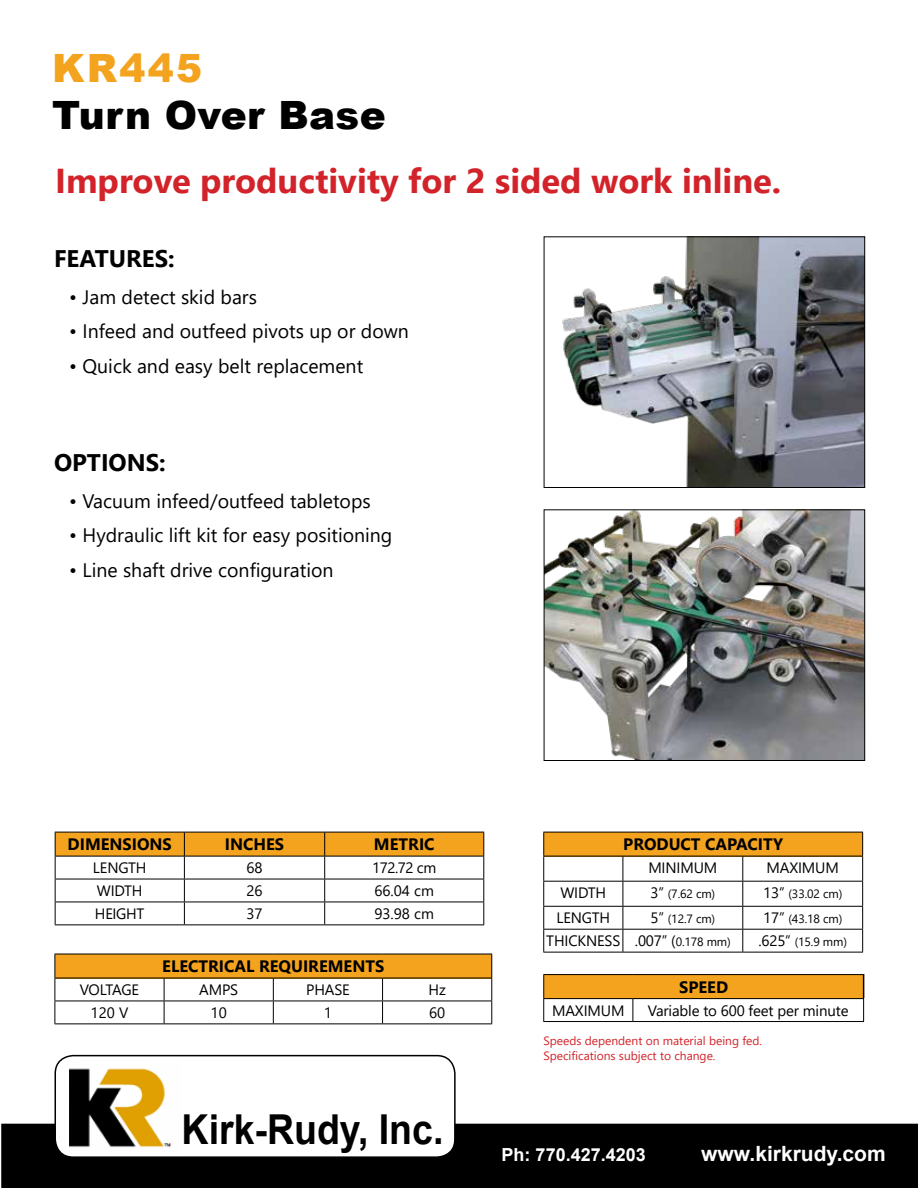
<style>
.page{position:relative;width:918px;height:1188px;background:#fff}
.page>*{position:absolute;margin:0;border:0;box-sizing:border-box;transform-origin:0 0}
.t1{font:700 41.25px "Arial";color:#000;scale:.91 1}
.t2{font:900 39px "Arial";letter-spacing:.01em;color:#000}
.t3{font:900 39px "Arial";letter-spacing:.06em;color:#f4a31e}
.t4{font:700 34.5px "Segoe UI";color:#d2232a}
.t5{font:700 24px "Segoe UI";color:#000}
.t6{font:700 21px "Arial";color:#fff}
.t7{font:19.5px "Segoe UI";color:#000}
.t8{font:700 18px "Arial";color:#fff}
.t9{font:700 16.5px "Segoe UI";color:#000}
.t10{font:15px "Segoe UI";letter-spacing:-.01em;color:#000}
.t11{font:15px "Segoe UI";letter-spacing:-.03em;color:#000}
.t12{font:12px/15px "Segoe UI";color:#d2232a}
.t13{font:12px "Segoe UI";letter-spacing:-.01em;color:#000}
.s1{font-size:15px}
.s2{font-size:12px}
</style>
<div class="page">
<div style="left:1px;top:1124px;width:917px;height:64px;background:#000"></div>
<div style="left:55px;top:1056px;width:400px;height:101px;background:#fff;border-radius:18px"></div>
<div style="left:55px;top:1055px;width:401px;height:103px;border:2px solid #000;border-radius:18px"></div>
<img style="left:69px;top:1068px;width:103px;height:80px">
<hr style="left:55px;top:924px;width:129px;height:1px;background:#000">
<hr style="left:184px;top:924px;width:141px;height:1px;background:#000">
<svg style="left:55px;top:832px;width:429px;height:92px"></svg>
<hr style="left:325px;top:924px;width:159px;height:1px;background:#000">
<div style="left:544px;top:832px;width:319px;height:24px;background:#f4a31e"></div>
<hr style="left:543px;top:832px;width:80px;height:1px;background:#000">
<hr style="left:623px;top:832px;width:120px;height:1px;background:#000">
<hr style="left:743px;top:832px;width:120px;height:1px;background:#000">
<hr style="left:543px;top:856px;width:80px;height:1px;background:#000">
<hr style="left:623px;top:856px;width:120px;height:1px;background:#000">
<hr style="left:743px;top:856px;width:120px;height:1px;background:#000">
<hr style="left:543px;top:881px;width:80px;height:1px;background:#000">
<hr style="left:623px;top:881px;width:120px;height:1px;background:#000">
<hr style="left:743px;top:881px;width:120px;height:1px;background:#000">
<hr style="left:543px;top:906px;width:80px;height:1px;background:#000">
<hr style="left:543px;top:929px;width:80px;height:1px;background:#000">
<svg style="left:543px;top:832px;width:1px;height:120px"></svg>
<hr style="left:543px;top:952px;width:80px;height:1px;background:#000">
<hr style="left:623px;top:906px;width:120px;height:1px;background:#000">
<hr style="left:623px;top:929px;width:120px;height:1px;background:#000">
<svg style="left:623px;top:856px;width:1px;height:96px"></svg>
<hr style="left:623px;top:952px;width:120px;height:1px;background:#000">
<hr style="left:743px;top:906px;width:120px;height:1px;background:#000">
<hr style="left:743px;top:929px;width:120px;height:1px;background:#000">
<svg style="left:742px;top:856px;width:1px;height:96px"></svg>
<svg style="left:862px;top:832px;width:1px;height:120px"></svg>
<hr style="left:743px;top:952px;width:120px;height:1px;background:#000">
<div style="left:544px;top:975px;width:320px;height:24px;background:#f4a31e"></div>
<hr style="left:543px;top:974px;width:90px;height:1px;background:#000">
<hr style="left:633px;top:974px;width:231px;height:1px;background:#000">
<hr style="left:543px;top:998px;width:90px;height:1px;background:#000">
<svg style="left:543px;top:975px;width:1px;height:46px"></svg>
<hr style="left:633px;top:998px;width:231px;height:1px;background:#000">
<svg style="left:633px;top:999px;width:1px;height:22px"></svg>
<svg style="left:863px;top:975px;width:1px;height:46px"></svg>
<hr style="left:543px;top:1021px;width:90px;height:1px;background:#000">
<hr style="left:633px;top:1021px;width:231px;height:1px;background:#000">
<div style="left:55px;top:954px;width:437px;height:24px;background:#f4a31e"></div>
<hr style="left:55px;top:954px;width:109px;height:1px;background:#000">
<hr style="left:164px;top:954px;width:109px;height:1px;background:#000">
<hr style="left:273px;top:954px;width:110px;height:1px;background:#000">
<hr style="left:383px;top:954px;width:109px;height:1px;background:#000">
<hr style="left:55px;top:978px;width:109px;height:1px;background:#000">
<hr style="left:164px;top:978px;width:109px;height:1px;background:#000">
<hr style="left:273px;top:978px;width:110px;height:1px;background:#000">
<hr style="left:383px;top:978px;width:109px;height:1px;background:#000">
<hr style="left:55px;top:1001px;width:109px;height:1px;background:#000">
<svg style="left:55px;top:954px;width:1px;height:69px"></svg>
<hr style="left:164px;top:1001px;width:109px;height:1px;background:#000">
<svg style="left:164px;top:978px;width:1px;height:45px"></svg>
<hr style="left:273px;top:1001px;width:110px;height:1px;background:#000">
<svg style="left:273px;top:978px;width:1px;height:45px"></svg>
<hr style="left:383px;top:1001px;width:109px;height:1px;background:#000">
<svg style="left:382px;top:978px;width:1px;height:45px"></svg>
<svg style="left:491px;top:954px;width:1px;height:69px"></svg>
<hr style="left:55px;top:1023px;width:109px;height:1px;background:#000">
<hr style="left:164px;top:1023px;width:109px;height:1px;background:#000">
<hr style="left:273px;top:1023px;width:110px;height:1px;background:#000">
<hr style="left:383px;top:1023px;width:109px;height:1px;background:#000">
<img style="left:562px;top:238px;width:301px;height:248px">
<div style="left:544px;top:236px;width:321px;height:252px;border:1px solid #000"></div>
<img style="left:546px;top:511px;width:317px;height:248px">
<div style="left:544px;top:509px;width:321px;height:252px;border:1px solid #000"></div>
<h2 class="t3" style="left:52px;top:40px;width:152px">KR445</h2>
<h2 class="t2" style="left:52px;top:86px;width:335px">Turn Over Base</h2>
<h3 class="t4" style="left:55px;top:148px;width:728px">Improve productivity for 2 sided work inline.</h3>
<p class="t5" style="left:54px;top:236px;width:122px">FEATURES:</p>
<p class="t7" style="left:69px;top:278px;width:189px">• Jam detect skid bars</p>
<p class="t7" style="left:69px;top:313px;width:341px">• Infeed and outfeed pivots up or down</p>
<p class="t7" style="left:69px;top:347px;width:296px">• Quick and easy belt replacement</p>
<p class="t5" style="left:54px;top:440px;width:113px">OPTIONS:</p>
<p class="t7" style="left:69px;top:482px;width:303px">• Vacuum infeed/outfeed tabletops</p>
<p class="t7" style="left:69px;top:517px;width:325px">• Hydraulic lift kit for easy positioning</p>
<p class="t7" style="left:69px;top:551px;width:266px">• Line shaft drive configuration</p>
<p class="t9" style="left:68px;top:829px;width:106px">DIMENSIONS</p>
<p class="t9" style="left:225px;top:829px;width:61px">INCHES</p>
<p class="t9" style="left:374px;top:829px;width:62px">METRIC</p>
<p class="t10" style="left:93px;top:854px;width:55px">LENGTH</p>
<p class="t10" style="left:247px;top:854px;width:18px">68</p>
<p class="t10" style="left:372px;top:854px;width:66px">172.72 cm</p>
<p class="t10" style="left:97px;top:876px;width:47px">WIDTH</p>
<p class="t10" style="left:246px;top:876px;width:18px">26</p>
<p class="t10" style="left:374px;top:876px;width:61px">66.04 cm</p>
<p class="t10" style="left:95px;top:899px;width:51px">HEIGHT</p>
<p class="t10" style="left:246px;top:899px;width:18px">37</p>
<p class="t10" style="left:374px;top:899px;width:61px">93.98 cm</p>
<p class="t9" style="left:162px;top:951px;width:224px">ELECTRICAL REQUIREMENTS</p>
<p class="t11" style="left:80px;top:975px;width:61px">VOLTAGE</p>
<p class="t10" style="left:199px;top:975px;width:41px">AMPS</p>
<p class="t10" style="left:306px;top:975px;width:45px">PHASE</p>
<p class="t10" style="left:429px;top:975px;width:19px">Hz</p>
<p class="t10" style="left:91px;top:998px;width:39px">120 V</p>
<p class="t10" style="left:211px;top:998px;width:18px">10</p>
<p class="t10" style="left:324px;top:998px;width:10px">1</p>
<p class="t10" style="left:429px;top:998px;width:18px">60</p>
<h1 class="t1" style="left:182px;top:1100px;width:289px">Kirk-Rudy, Inc.</h1>
<p class="t9" style="left:623px;top:829px;width:161px">PRODUCT CAPACITY</p>
<p class="t10" style="left:648px;top:854px;width:71px">MINIMUM</p>
<p class="t10" style="left:767px;top:854px;width:74px">MAXIMUM</p>
<p class="t10" style="left:560px;top:879px;width:47px">WIDTH</p>
<p class="t13" style="left:650px;top:883px;width:66px"><span class="s1">3”</span> (7.62 cm)</p>
<p class="t13" style="left:763px;top:883px;width:81px"><span class="s1">13”</span> (33.02 cm)</p>
<p class="t10" style="left:557px;top:904px;width:55px">LENGTH</p>
<p class="t13" style="left:650px;top:908px;width:66px"><span class="s1">5”</span> (12.7 cm)</p>
<p class="t13" style="left:763px;top:908px;width:81px"><span class="s1">17”</span> (43.18 cm)</p>
<p class="t10" style="left:546px;top:927px;width:186px">THICKNESS .007” (<span class="s2">0.178 mm)</span></p>
<p class="t13" style="left:758px;top:931px;width:90px"><span class="s1">.625”</span> (15.9 mm)</p>
<p class="t9" style="left:679px;top:971px;width:51px">SPEED</p>
<p class="t10" style="left:552px;top:996px;width:74px">MAXIMUM</p>
<p class="t10" style="left:648px;top:996px;width:202px">Variable to 600 feet per minute</p>
<p class="t12" style="left:543px;top:1033px;width:220px">Speeds dependent on material being fed.<br>Specifications subject to change.</p>
<p class="t8" style="left:502px;top:1142px;width:146px">Ph: 770.427.4203</p>
<p class="t6" style="left:701px;top:1138px;width:186px">www.kirkrudy.com</p>
</div>
